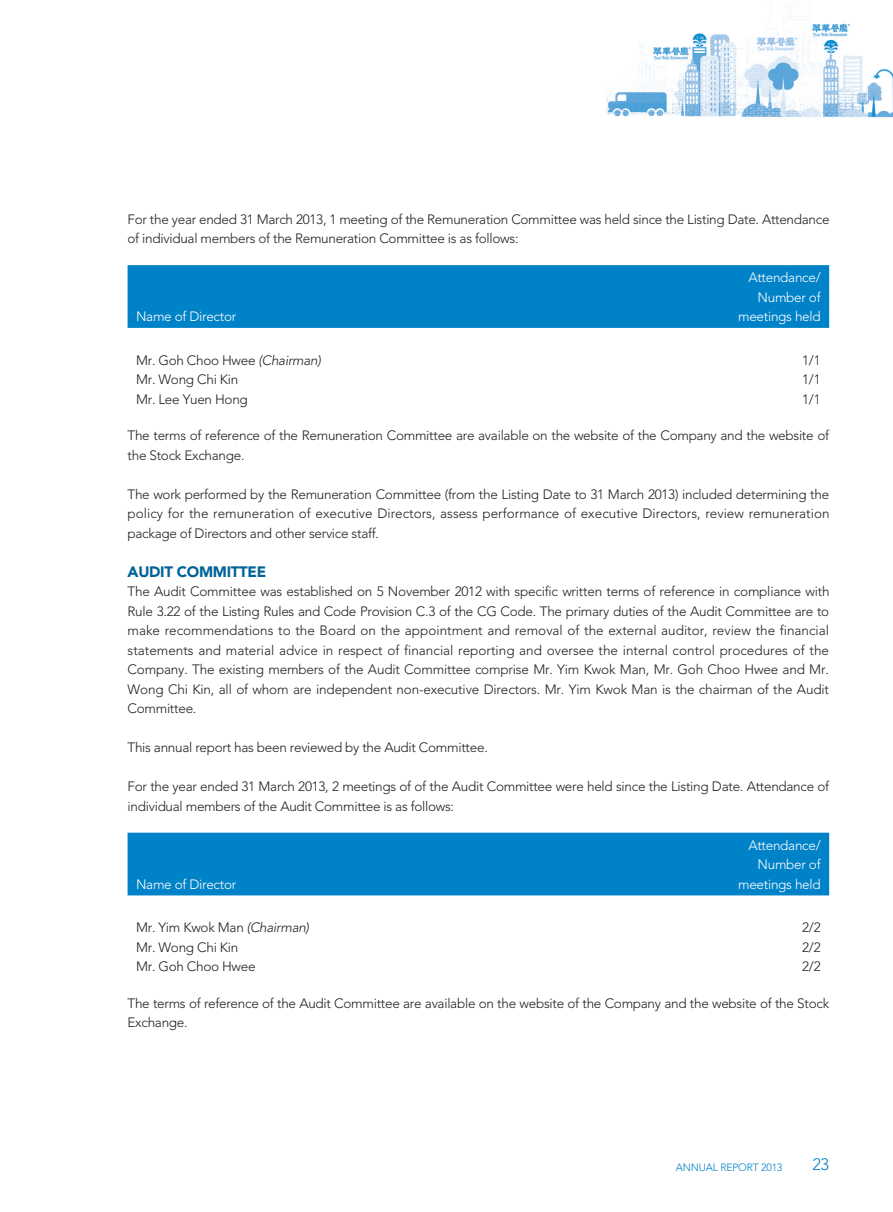
<style>
.page{position:relative;width:893px;height:1212px;background:#fff}
.page>*{position:absolute;margin:0;border:0;box-sizing:border-box;transform-origin:0 0}
.t1{font:300 16.5px "Avenir LT Std";color:#0082c8}
.t2{font:900 15px "Avenir LT Std";letter-spacing:-.02em;color:#006298}
.t3{font:300 13.5px/19.5px "Avenir LT Std";letter-spacing:-.02em;color:#231f20}
.t4{font:300 13.5px/19.5px "Avenir LT Std";letter-spacing:-.02em;color:#fff;text-align:right}
.t5{font:300 10.5px "Avenir LT Std";letter-spacing:-.02em;color:#0082c8}
.s1{font-style:italic}
</style>
<div class="page">
<img style="left:127px;top:5px;width:766px;height:891px">
<div style="left:128px;top:265px;width:701px;height:63px;background:#0082c8"></div>
<div style="left:128px;top:833px;width:701px;height:62px;background:#0082c8"></div>
<p class="t3" style="left:128px;top:209px;width:703px">For the year ended 31 March 2013, 1 meeting of the Remuneration Committee was held since the Listing Date. Attendance of individual members of the Remuneration Committee is as follows:</p>
<p class="t4" style="left:136px;top:307px;width:102px">Name of Director</p>
<p class="t4" style="left:738px;top:268px;width:84px">Attendance/<br>Number of meetings held</p>
<p class="t3" style="left:136px;top:350px;width:186px">Mr. Goh Choo Hwee <span class="s1">(Chairman)</span></p>
<p class="t3" style="left:802px;top:350px;width:20px">1/1</p>
<p class="t3" style="left:136px;top:370px;width:104px">Mr. Wong Chi Kin</p>
<p class="t3" style="left:802px;top:370px;width:20px">1/1</p>
<p class="t3" style="left:136px;top:389px;width:113px">Mr. Lee Yuen Hong</p>
<p class="t3" style="left:802px;top:389px;width:20px">1/1</p>
<p class="t3" style="left:128px;top:426px;width:703px">The terms of reference of the Remuneration Committee are available on the website of the Company and the website of the Stock Exchange.</p>
<p class="t3" style="left:128px;top:484px;width:703px;text-align:justify">The work performed by the Remuneration Committee (from the Listing Date to 31 March 2013) included determining the policy for the remuneration of executive Directors, assess performance of executive Directors, review remuneration package of Directors and other service staff.</p>
<p class="t2" style="left:128px;top:562px;width:140px">AUDIT COMMITTEE</p>
<p class="t3" style="left:128px;top:582px;width:703px;text-align:justify">The Audit Committee was established on 5 November 2012 with specific written terms of reference in compliance with Rule 3.22 of the Listing Rules and Code Provision C.3 of the CG Code. The primary duties of the Audit Committee are to make recommendations to the Board on the appointment and removal of the external auditor, review the financial statements and material advice in respect of financial reporting and oversee the internal control procedures of the Company. The existing members of the Audit Committee comprise Mr. Yim Kwok Man, Mr. Goh Choo Hwee and Mr.<br>Wong Chi Kin, all of whom are independent non-executive Directors. Mr. Yim Kwok Man is the chairman of the Audit Committee.</p>
<p class="t3" style="left:128px;top:738px;width:362px">This annual report has been reviewed by the Audit Committee.</p>
<p class="t3" style="left:128px;top:777px;width:703px">For the year ended 31 March 2013, 2 meetings of of the Audit Committee were held since the Listing Date. Attendance of individual members of the Audit Committee is as follows:</p>
<p class="t4" style="left:136px;top:874px;width:102px">Name of Director</p>
<p class="t4" style="left:738px;top:835px;width:84px">Attendance/<br>Number of meetings held</p>
<p class="t3" style="left:136px;top:918px;width:175px">Mr. Yim Kwok Man <span class="s1">(Chairman)</span></p>
<p class="t3" style="left:802px;top:918px;width:20px">2/2</p>
<p class="t3" style="left:136px;top:937px;width:104px">Mr. Wong Chi Kin</p>
<p class="t3" style="left:802px;top:937px;width:20px">2/2</p>
<p class="t3" style="left:136px;top:957px;width:121px">Mr. Goh Choo Hwee</p>
<p class="t3" style="left:802px;top:957px;width:20px">2/2</p>
<p class="t3" style="left:128px;top:993px;width:703px">The terms of reference of the Audit Committee are available on the website of the Company and the website of the Stock<br>Exchange.</p>
<p class="t5" style="left:676px;top:1161px;width:108px">ANNUAL REPORT 2013</p>
<p class="t1" style="left:812px;top:1155px;width:18px">23</p>
</div>
